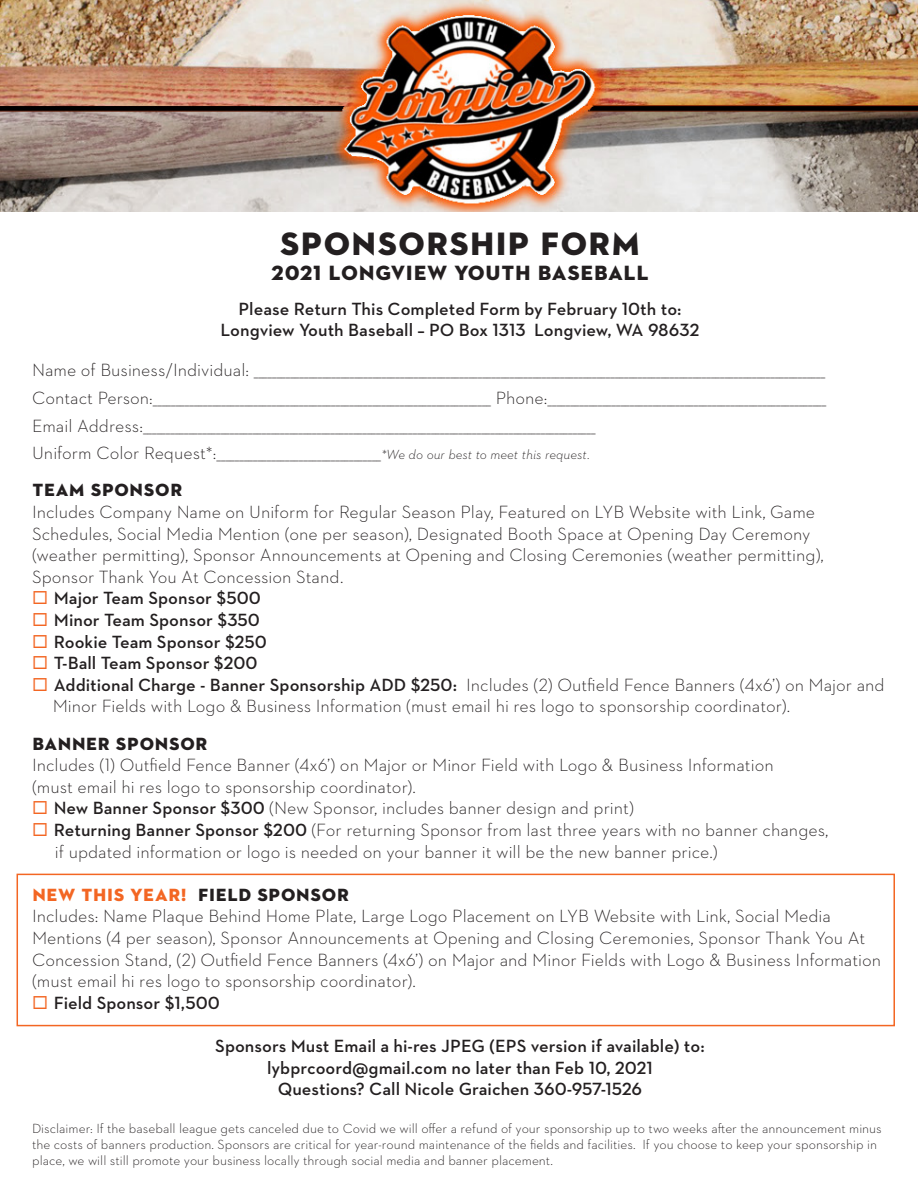
<style>
.page{position:relative;width:918px;height:1188px;background:#fff}
.page>*{position:absolute;margin:0;border:0;box-sizing:border-box;transform-origin:0 0}
.t1{font:33px "STIHL Contraface Display Titling";color:#231f20}
.t2{font:21px "STIHL Contraface Display Titling";color:#231f20}
.t3{font:300 18px/21.6px "STIHL Contraface Text";color:#231f20}
.t4{font:18px "STIHL Contraface Text Demi";color:#231f20}
.t5{font:18px "STIHL Contraface Display Titling";color:#231f20}
.t6{font:18px "STIHL Contraface Display Titling";color:#f36623}
.t7{font:300 13.5px/16.2px "STIHL Contraface Text";color:#231f20}
.s1{font-style:italic;font-size:13.5px}
.s2{color:#f36623}
.s3{font-family:"STIHL Contraface Text Demi";font-weight:400}
.s4{color:#231f20}
</style>
<div class="page">
<img style="left:0;top:0;width:918px;height:212px">
<div style="left:17px;top:874px;width:878px;height:152px;border:2px solid #f36623"></div>
<p class="t1" style="left:280px;top:223px;width:362px">SPONSORSHIP FORM</p>
<p class="t2" style="left:271px;top:260px;width:380px">2021 LONGVIEW YOUTH BASEBALL</p>
<p class="t4" style="left:238px;top:297px;width:445px">Please Return This Completed Form by February 10th to:</p>
<p class="t4" style="left:221px;top:319px;width:480px">Longview Youth Baseball – PO Box 1313 Longview, WA 98632</p>
<p class="t3" style="left:32px;top:359px;width:795px">Name of Business/Individual: _____________________________________________________________________________________________________________________________</p>
<p class="t3" style="left:32px;top:387px;width:796px">Contact Person:__________________________________________________________________________ Phone:_____________________________________________________________</p>
<p class="t3" style="left:32px;top:415px;width:565px">Email Address:___________________________________________________________________________________________________</p>
<p class="t3" style="left:32px;top:442px;width:559px">Uniform Color Request*:____________________________________<span class="s1">*We do our best to meet this request.</span></p>
<p class="t5" style="left:32px;top:479px;width:152px">TEAM SPONSOR</p>
<p class="t3" style="left:32px;top:501px;width:785px">Includes Company Name on Uniform for Regular Season Play, Featured on LYB Website with Link, Game</p>
<p class="t3" style="left:32px;top:523px;width:780px">Schedules, Social Media Mention (one per season), Designated Booth Space at Opening Day Ceremony</p>
<p class="t3" style="left:32px;top:544px;width:793px">(weather permitting), Sponsor Announcements at Opening and Closing Ceremonies (weather permitting),</p>
<p class="t3" style="left:32px;top:566px;width:313px">Sponsor Thank You At Concession Stand.</p>
<p class="t4" style="left:32px;top:587px;width:230px"><span class="s2">◻</span> Major Team Sponsor $500</p>
<p class="t4" style="left:32px;top:609px;width:229px"><span class="s2">◻</span> Minor Team Sponsor $350</p>
<p class="t4" style="left:32px;top:630px;width:236px"><span class="s2">◻</span> Rookie Team Sponsor $250</p>
<p class="t4" style="left:32px;top:652px;width:227px"><span class="s2">◻</span> T-Ball Team Sponsor $200</p>
<p class="t3" style="left:32px;top:674px;width:854px"><span class="s2">◻</span> <span class="s3">Additional Charge - Banner Sponsorship ADD $250:</span> Includes (2) Outfield Fence Banners (4x6’) on Major and</p>
<p class="t3" style="left:53px;top:695px;width:739px">Minor Fields with Logo &amp; Business Information (must email hi res logo to sponsorship coordinator).</p>
<p class="t5" style="left:32px;top:732px;width:177px">BANNER SPONSOR</p>
<p class="t3" style="left:32px;top:754px;width:743px">Includes (1) Outfield Fence Banner (4x6’) on Major or Minor Field with Logo &amp; Business Information</p>
<p class="t3" style="left:32px;top:776px;width:385px">(must email hi res logo to sponsorship coordinator).</p>
<p class="t3" style="left:32px;top:797px;width:603px"><span class="s2">◻</span> <span class="s3">New Banner Sponsor $300</span> (New Sponsor, includes banner design and print)</p>
<p class="t3" style="left:32px;top:819px;width:798px"><span class="s2">◻</span> <span class="s3">Returning Banner Sponsor $200</span> (For returning Sponsor from last three years with no banner changes,</p>
<p class="t3" style="left:55px;top:841px;width:664px">if updated information or logo is needed on your banner it will be the new banner price.)</p>
<p class="t6" style="left:32px;top:883px;width:319px">NEW THIS YEAR! <span class="s4">FIELD SPONSOR</span></p>
<p class="t3" style="left:32px;top:905px;width:800px">Includes: Name Plaque Behind Home Plate, Large Logo Placement on LYB Website with Link, Social Media</p>
<p class="t3" style="left:32px;top:927px;width:851px">Mentions (4 per season), Sponsor Announcements at Opening and Closing Ceremonies, Sponsor Thank You At<br>Concession Stand, (2) Outfield Fence Banners (4x6’) on Major and Minor Fields with Logo &amp; Business Information (must email hi res logo to sponsorship coordinator).</p>
<p class="t4" style="left:32px;top:991px;width:189px"><span class="s2">◻</span> Field Sponsor $1,500</p>
<p class="t4" style="left:215px;top:1035px;width:491px">Sponsors Must Email a hi-res JPEG (EPS version if available) to:</p>
<p class="t4" style="left:267px;top:1056px;width:387px">lybprcoord@gmail.com no later than Feb 10, 2021</p>
<p class="t4" style="left:278px;top:1078px;width:366px">Questions? Call Nicole Graichen 360-957-1526</p>
<p class="t7" style="left:32px;top:1120px;width:851px">Disclaimer: If the baseball league gets canceled due to Covid we will offer a refund of your sponsorship up to two weeks after the announcement minus the costs of banners production. Sponsors are critical for year-round maintenance of the fields and facilities. If you choose to keep your sponsorship in place, we will still promote your business locally through social media and banner placement.</p>
</div>
